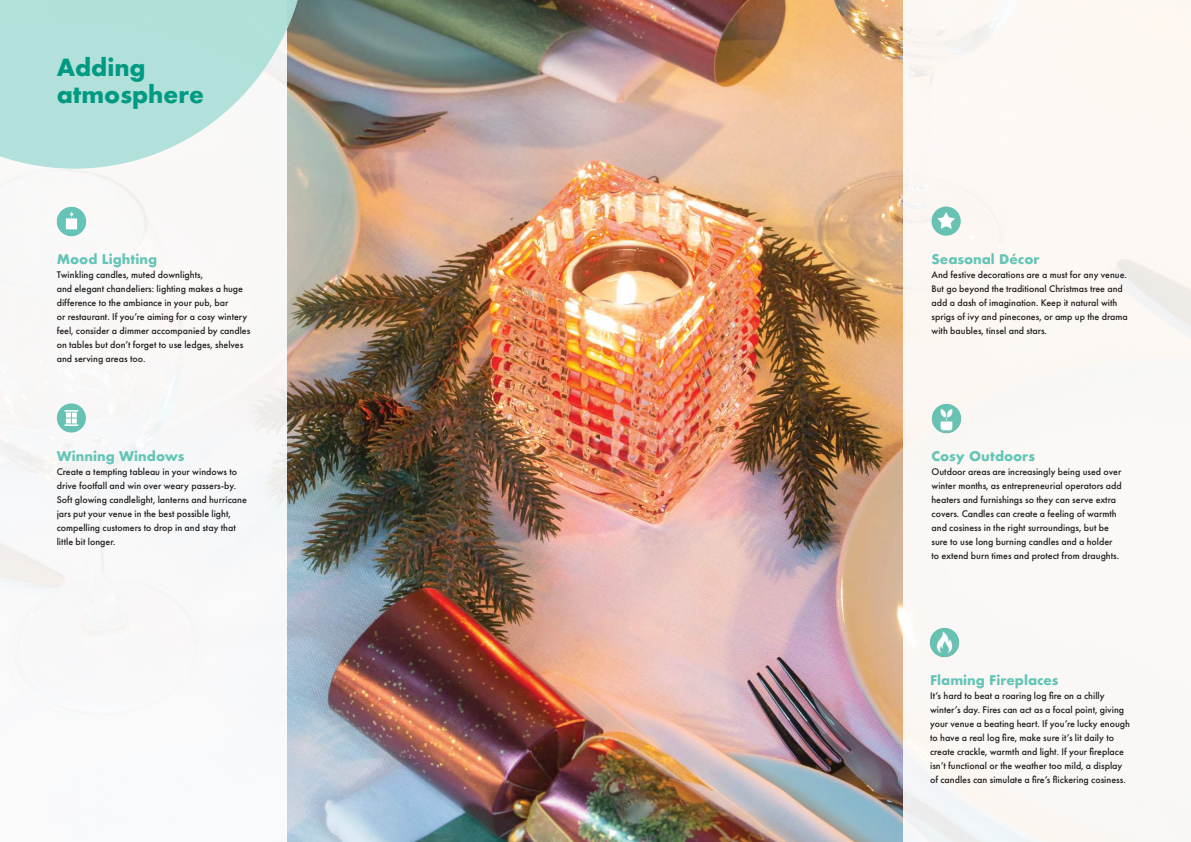
<style>
.page{position:relative;width:1191px;height:842px;background:#fff}
.page>*{position:absolute;margin:0;border:0;box-sizing:border-box;transform-origin:0 0}
.t1{font:700 23px/27.6px "Futura";color:#009982}
.t2{font:700 13px "Futura";color:#64c5b6}
.t3{font:500 10px/14px "Futura PT";color:#221f1f}
</style>
<div class="page">
<img style="left:287px;top:0;width:616px;height:842px">
<div style="left:0;top:0;width:287px;height:842px;background:#f9f8f9"></div>
<div style="left:903px;top:0;width:288px;height:842px;background:#fbf8f4"></div>
<div style="left:57px;top:403px;width:29px;height:29px;background:#67c2b4;border-radius:50%"></div>
<svg style="left:64px;top:410px;width:14px;height:16px"></svg>
<svg style="left:0;top:0;width:308px;height:169px;fill:#b1e1da"></svg>
<img style="left:929px;top:627px;width:31px;height:31px">
<img style="left:931px;top:403px;width:31px;height:31px">
<div style="left:931px;top:207px;width:29px;height:29px;background:#67c2b4;border-radius:50%"></div>
<svg style="left:937px;top:212px;width:17px;height:17px"></svg>
<img style="left:56px;top:206px;width:31px;height:31px">
<h1 class="t1" style="left:57px;top:55px;width:149px">Adding atmosphere</h1>
<h2 class="t2" style="left:57px;top:253px;width:102px">Mood Lighting</h2>
<p class="t3" style="left:57px;top:268px;width:195px">Twinkling candles, muted downlights,<br>and elegant chandeliers: lighting makes a huge difference to the ambiance in your pub, bar<br>or restaurant. If you’re aiming for a cosy wintery feel, consider a dimmer accompanied by candles on tables but don’t forget to use ledges, shelves and serving areas too.</p>
<h2 class="t2" style="left:57px;top:450px;width:129px">Winning Windows</h2>
<p class="t3" style="left:57px;top:466px;width:192px">Create a tempting tableau in your windows to drive footfall and win over weary passers-by.<br>Soft glowing candlelight, lanterns and hurricane jars put your venue in the best possible light, compelling customers to drop in and stay that little bit longer.</p>
<h2 class="t2" style="left:931px;top:253px;width:109px">Seasonal Décor</h2>
<p class="t3" style="left:931px;top:268px;width:198px">And festive decorations are a must for any venue.<br>But go beyond the traditional Christmas tree and add a dash of imagination. Keep it natural with sprigs of ivy and pinecones, or amp up the drama with baubles, tinsel and stars.</p>
<h2 class="t2" style="left:931px;top:450px;width:105px">Cosy Outdoors</h2>
<p class="t3" style="left:931px;top:465px;width:192px">Outdoor areas are increasingly being used over winter months, as entrepreneurial operators add heaters and furnishings so they can serve extra covers. Candles can create a feeling of warmth and cosiness in the right surroundings, but be sure to use long burning candles and a holder to extend burn times and protect from draughts.</p>
<h2 class="t2" style="left:930px;top:674px;width:130px">Flaming Fireplaces</h2>
<p class="t3" style="left:930px;top:689px;width:201px">It’s hard to beat a roaring log fire on a chilly winter’s day. Fires can act as a focal point, giving your venue a beating heart. If you’re lucky enough to have a real log fire, make sure it’s lit daily to create crackle, warmth and light. If your fireplace isn’t functional or the weather too mild, a display of candles can simulate a fire’s flickering cosiness.</p>
</div>
